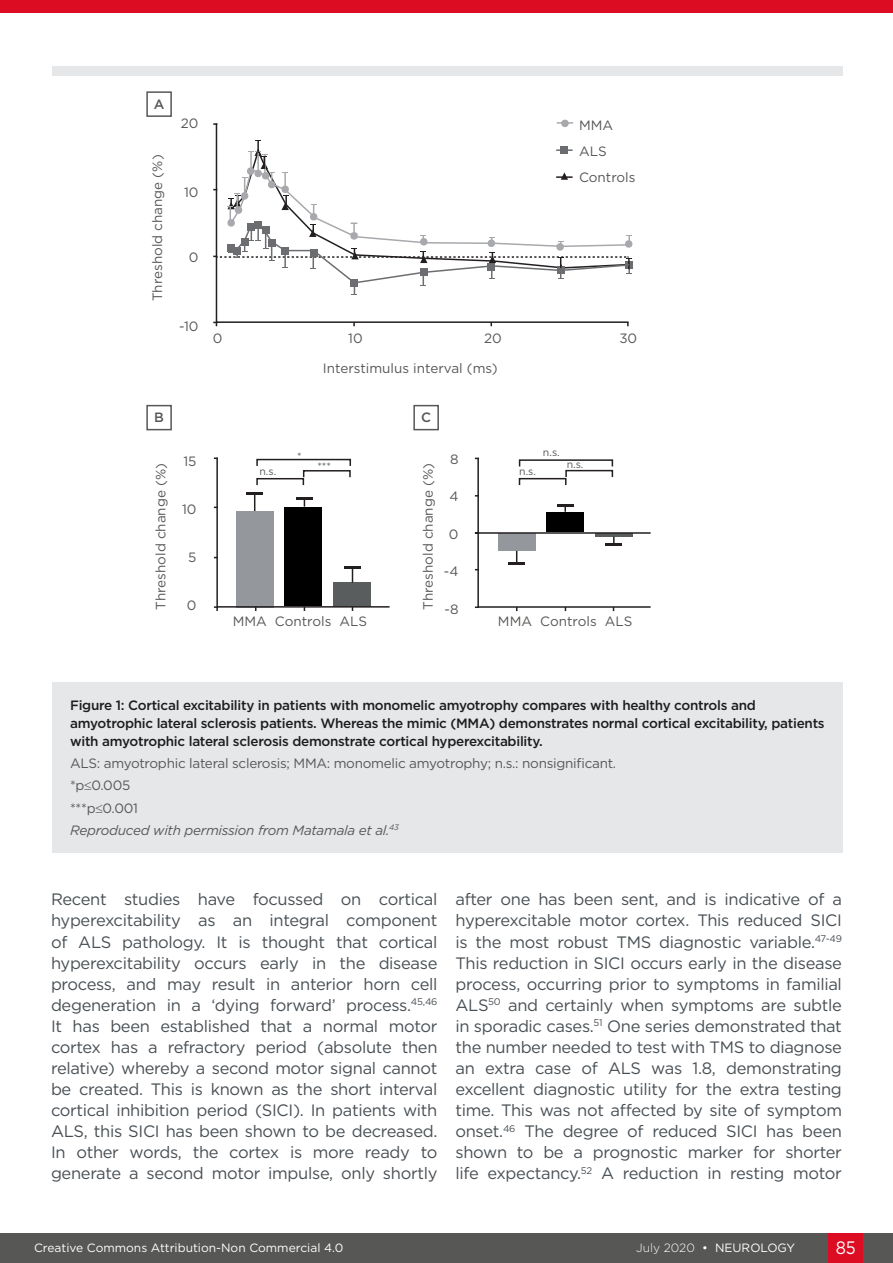
<style>
.page{position:relative;width:893px;height:1263px;background:#fff}
.page>*{position:absolute;margin:0;border:0;box-sizing:border-box;transform-origin:0 0}
.t1{font:18px "Gotham";color:#fff;scale:.9 1}
.Body_Text{font:16.5px/21px "Gotham";letter-spacing:-.02em;color:#484f54;text-align:justify}
.t2{font:500 13.5px/18px "Gotham";letter-spacing:-.02em;color:#1d1d1d}
.t3{font:13.5px "Gotham";color:#575756}
.t4{font:13.5px "Gotham";letter-spacing:-.02em;color:#575756}
.t5{font:italic 13.5px "Gotham";letter-spacing:-.02em;color:#575756}
.t6{font:500 13.5px "Gotham";color:#575756}
.t7{font:12px "Gotham";color:#fff}
.t8{font:10.5px "Gotham";color:#575756}
.s1{font-weight:300}
</style>
<div class="page">
<div style="left:0;top:1233px;width:893px;height:30px;background:#575756"></div>
<div style="left:829px;top:1233px;width:34px;height:30px;background:#dc0c23"></div>
<div style="left:0;top:0;width:893px;height:13px;background:#dc0c23"></div>
<div style="left:561px;top:120px;width:8px;height:7px;background:#a8a9ad;border-radius:3px"></div>
<svg style="left:215px;top:122px;width:414px;height:202px"></svg>
<svg style="left:213px;top:322px;width:4px;height:4px"></svg>
<svg style="left:213px;top:140px;width:420px;height:155px"></svg>
<svg style="left:214px;top:457px;width:437px;height:154px"></svg>
<div style="left:146px;top:91px;width:26px;height:26px;border:2px solid #575756"></div>
<div style="left:413px;top:405px;width:26px;height:25px;border:2px solid #575756"></div>
<div style="left:146px;top:405px;width:26px;height:25px;border:2px solid #575756"></div>
<div style="left:52px;top:67px;width:791px;height:9px;background:#e6e7e9"></div>
<div style="left:52px;top:682px;width:791px;height:171px;background:#e6e7e9"></div>
<p class="t6" style="left:154px;top:95px;width:12px">A</p>
<p class="t3" style="left:149px;top:301px;width:148px;rotate:-90deg">Threshold change (%)</p>
<p class="t3" style="left:181px;top:115px;width:19px">20</p>
<p class="t3" style="left:184px;top:184px;width:16px">10</p>
<p class="t3" style="left:189px;top:248px;width:11px">0</p>
<p class="t3" style="left:179px;top:317px;width:21px">-10</p>
<p class="t3" style="left:579px;top:117px;width:36px">MMA</p>
<p class="t3" style="left:579px;top:143px;width:29px">ALS</p>
<p class="t3" style="left:579px;top:168px;width:58px">Controls</p>
<p class="t3" style="left:213px;top:330px;width:11px">0</p>
<p class="t3" style="left:348px;top:330px;width:16px">10</p>
<p class="t3" style="left:484px;top:330px;width:19px">20</p>
<p class="t3" style="left:619px;top:330px;width:19px">30</p>
<p class="t3" style="left:323px;top:359px;width:176px">Interstimulus interval (ms)</p>
<p class="t6" style="left:154px;top:409px;width:11px">B</p>
<p class="t6" style="left:421px;top:409px;width:11px">C</p>
<p class="t8" style="left:543px;top:445px;width:18px">n.s.</p>
<p class="t8" style="left:297px;top:449px;width:6px">*</p>
<p class="t3" style="left:450px;top:450px;width:10px">8</p>
<p class="t3" style="left:449px;top:488px;width:11px">4</p>
<p class="t3" style="left:449px;top:525px;width:11px">0</p>
<p class="t3" style="left:444px;top:563px;width:16px">-4</p>
<p class="t3" style="left:445px;top:600px;width:16px">-8</p>
<p class="t3" style="left:183px;top:452px;width:15px">15</p>
<p class="t8" style="left:567px;top:457px;width:18px">n.s.</p>
<p class="t3" style="left:182px;top:500px;width:16px">10</p>
<p class="t3" style="left:188px;top:548px;width:10px">5</p>
<p class="t3" style="left:187px;top:596px;width:11px">0</p>
<p class="t8" style="left:317px;top:460px;width:15px">***</p>
<p class="t3" style="left:152px;top:610px;width:148px;rotate:-90deg">Threshold change (%)</p>
<p class="t3" style="left:419px;top:610px;width:148px;rotate:-90deg">Threshold change (%)</p>
<p class="t3" style="left:233px;top:612px;width:136px">MMA Controls ALS</p>
<p class="t3" style="left:498px;top:612px;width:136px">MMA Controls ALS</p>
<p class="t8" style="left:259px;top:465px;width:18px">n.s.</p>
<p class="t8" style="left:519px;top:465px;width:18px">n.s.</p>
<p class="t2" style="left:70px;top:696px;width:756px">Figure 1: Cortical excitability in patients with monomelic amyotrophy compares with healthy controls and amyotrophic lateral sclerosis patients. Whereas the mimic (MMA) demonstrates normal cortical excitability, patients with amyotrophic lateral sclerosis demonstrate cortical hyperexcitability.</p>
<p class="t4" style="left:70px;top:755px;width:548px">ALS: amyotrophic lateral sclerosis; MMA: monomelic amyotrophy; n.s.: nonsignificant.</p>
<p class="t3" style="left:70px;top:777px;width:62px">*p≤0.005</p>
<p class="t3" style="left:70px;top:799px;width:69px">***p≤0.001</p>
<p class="t5" style="left:70px;top:821px;width:330px">Reproduced with permission from Matamala et al.<sup>43</sup></p>
<p class="Body_Text" style="left:51px;top:889px;width:388px">Recent studies have focussed on cortical hyperexcitability as an integral component of ALS pathology. It is thought that cortical hyperexcitability occurs early in the disease process, and may result in anterior horn cell degeneration in a ‘dying forward’ process.<sup>45,46<br></sup>It has been established that a normal motor cortex has a refractory period (absolute then relative) whereby a second motor signal cannot be created. This is known as the short interval cortical inhibition period (SICI). In patients with ALS, this SICI has been shown to be decreased.<br>In other words, the cortex is more ready to generate a second motor impulse, only shortly</p>
<p class="Body_Text" style="left:455px;top:889px;width:388px">after one has been sent, and is indicative of a hyperexcitable motor cortex. This reduced SICI is the most robust TMS diagnostic variable.<sup>47-49<br></sup>This reduction in SICI occurs early in the disease process, occurring prior to symptoms in familial ALS<sup>50</sup> and certainly when symptoms are subtle in sporadic cases.<sup>51</sup> One series demonstrated that the number needed to test with TMS to diagnose an extra case of ALS was 1.8, demonstrating excellent diagnostic utility for the extra testing time. This was not affected by site of symptom onset.<sup>46</sup> The degree of reduced SICI has been shown to be a prognostic marker for shorter life expectancy.<sup>52</sup> A reduction in resting motor</p>
<p class="t7" style="left:34px;top:1240px;width:311px">Creative Commons Attribution-Non Commercial 4.0</p>
<p class="t7" style="left:636px;top:1240px;width:160px"><span class="s1">July 2020</span> • NEUROLOGY</p>
<p class="t1" style="left:836px;top:1236px;width:23px">85</p>
</div>
